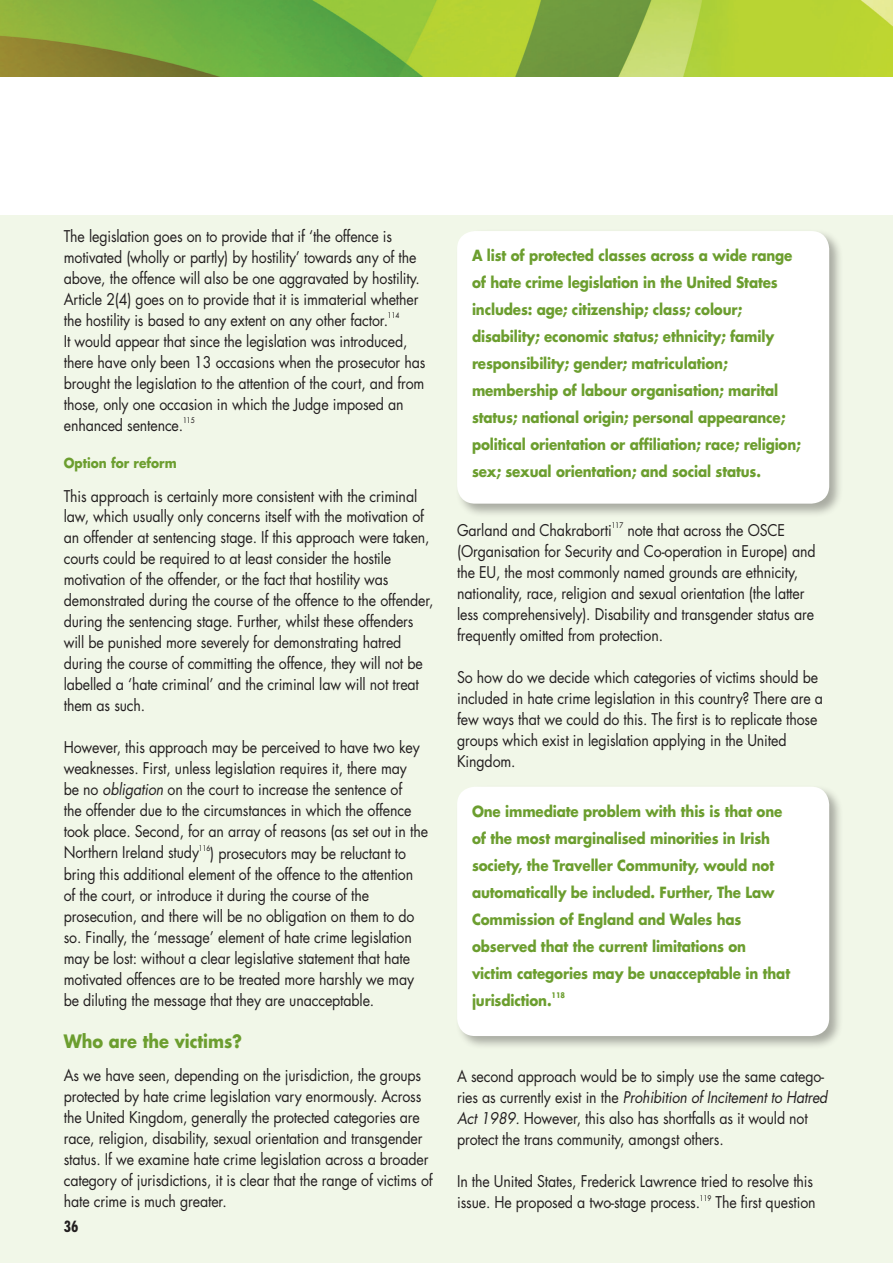
<style>
.page{position:relative;width:893px;height:1263px;background:#fff}
.page>*{position:absolute;margin:0;border:0;box-sizing:border-box;transform-origin:0 0}
.t1{font:700 18px "Futura";color:#6c9e2f;scale:.9 1}
.t2{font:15.75px/21px "Futura";letter-spacing:-.01em;color:#231f20;scale:.9 1}
.t3{font:700 15px/27px "Futura";letter-spacing:-.01em;color:#6c9e2f;scale:.9 1}
.t4{font:700 condensed 15px "Futura";color:#231f20}
.t5{font:700 13.5px "Futura";color:#6c9e2f;scale:.9 1}
.t6{font:7.5px "Futura";letter-spacing:-.01em;color:#231f20;scale:.89 1}
.t7{font:700 7.5px "Futura";color:#6c9e2f;scale:.89 1}
.s1{font-style:italic}
</style>
<div class="page">
<div style="left:0;top:215px;width:893px;height:1048px;background:#f1f7e8"></div>
<img style="left:0;top:0;width:893px;height:76px">
<div style="left:455px;top:229px;width:389px;height:289px;background:#231f20;opacity:.35"></div>
<div style="left:457px;top:231px;width:372px;height:273px;background:#fff;border-radius:18px"></div>
<div style="left:455px;top:784px;width:389px;height:266px;background:#231f20;opacity:.35"></div>
<div style="left:457px;top:787px;width:372px;height:249px;background:#fff;border-radius:18px"></div>
<p class="t2" style="left:64px;top:225px;width:397px">The legislation goes on to provide that if ‘the offence is motivated (wholly or partly) by hostility’ towards any of the above, the offence will also be one aggravated by hostility.<br>Article 2(4) goes on to provide that it is immaterial whether the hostility is based to any extent on any other factor.</p>
<p class="t6" style="left:388px;top:311px;width:14px">114</p>
<p class="t2" style="left:64px;top:330px;width:403px">It would appear that since the legislation was introduced, there have only been 13 occasions when the prosecutor has brought the legislation to the attention of the court, and from those, only one occasion in which the Judge imposed an enhanced sentence.</p>
<p class="t6" style="left:183px;top:416px;width:14px">115</p>
<p class="t5" style="left:64px;top:454px;width:127px">Option for reform</p>
<p class="t2" style="left:64px;top:485px;width:412px">This approach is certainly more consistent with the criminal law, which usually only concerns itself with the motivation of an offender at sentencing stage. If this approach were taken, courts could be required to at least consider the hostile motivation of the offender, or the fact that hostility was demonstrated during the course of the offence to the offender, during the sentencing stage. Further, whilst these offenders will be punished more severely for demonstrating hatred during the course of committing the offence, they will not be labelled a ‘hate criminal’ and the criminal law will not treat them as such.</p>
<p class="t2" style="left:64px;top:737px;width:406px">However, this approach may be perceived to have two key weaknesses. First, unless legislation requires it, there may<br>be no <span class="s1">obligation</span> on the court to increase the sentence of<br>the offender due to the circumstances in which the offence took place. Second, for an array of reasons (as set out in the Northern Ireland study</p>
<p class="t6" style="left:199px;top:843px;width:14px">116</p>
<p class="t2" style="left:64px;top:842px;width:391px;text-indent:146px">) prosecutors may be reluctant to bring this additional element of the offence to the attention of the court, or introduce it during the course of the prosecution, and there will be no obligation on them to do so. Finally, the ‘message’ element of hate crime legislation may be lost: without a clear legislative statement that hate motivated offences are to be treated more harshly we may be diluting the message that they are unacceptable.</p>
<p class="t1" style="left:64px;top:1028px;width:200px">Who are the victims?</p>
<p class="t2" style="left:64px;top:1064px;width:411px">As we have seen, depending on the jurisdiction, the groups protected by hate crime legislation vary enormously. Across the United Kingdom, generally the protected categories are race, religion, disability, sexual orientation and transgender status. If we examine hate crime legislation across a broader category of jurisdictions, it is clear that the range of victims of hate crime is much greater.</p>
<p class="t4" style="left:64px;top:1217px;width:16px">36</p>
<p class="t3" style="left:472px;top:242px;width:367px">A list of protected classes across a wide range of hate crime legislation in the United States includes: age; citizenship; class; colour; disability; economic status; ethnicity; family responsibility; gender; matriculation; membership of labour organisation; marital status; national origin; personal appearance; political orientation or affiliation; race; religion; sex; sexual orientation; and social status.</p>
<p class="t2" style="left:457px;top:519px;width:173px">Garland and Chakraborti</p>
<p class="t6" style="left:612px;top:521px;width:14px">117</p>
<p class="t2" style="left:457px;top:519px;width:400px;text-indent:170px">note that across the OSCE (Organisation for Security and Co-operation in Europe) and the EU, the most commonly named grounds are ethnicity, nationality, race, religion and sexual orientation (the latter less comprehensively). Disability and transgender status are frequently omitted from protection.</p>
<p class="t2" style="left:457px;top:666px;width:408px">So how do we decide which categories of victims should be included in hate crime legislation in this country? There are a few ways that we could do this. The first is to replicate those groups which exist in legislation applying in the United Kingdom.</p>
<p class="t3" style="left:472px;top:797px;width:355px">One immediate problem with this is that one of the most marginalised minorities in Irish society, the Traveller Community, would not automatically be included. Further, The Law Commission of England and Wales has observed that the current limitations on victim categories may be unacceptable in that jurisdiction.</p>
<p class="t7" style="left:552px;top:990px;width:17px">118</p>
<p class="t2" style="left:457px;top:1065px;width:413px">A second approach would be to simply use the same catego&shy;ries as currently exist in the <span class="s1">Prohibition of Incitement to Hatred Act 1989.</span> However, this also has shortfalls as it would not protect the trans community, amongst others.</p>
<p class="t2" style="left:457px;top:1170px;width:397px">In the United States, Frederick Lawrence tried to resolve this issue. He proposed a two-stage process.</p>
<p class="t6" style="left:700px;top:1193px;width:14px">119</p>
<p class="t2" style="left:715px;top:1191px;width:113px">The first question</p>
</div>
